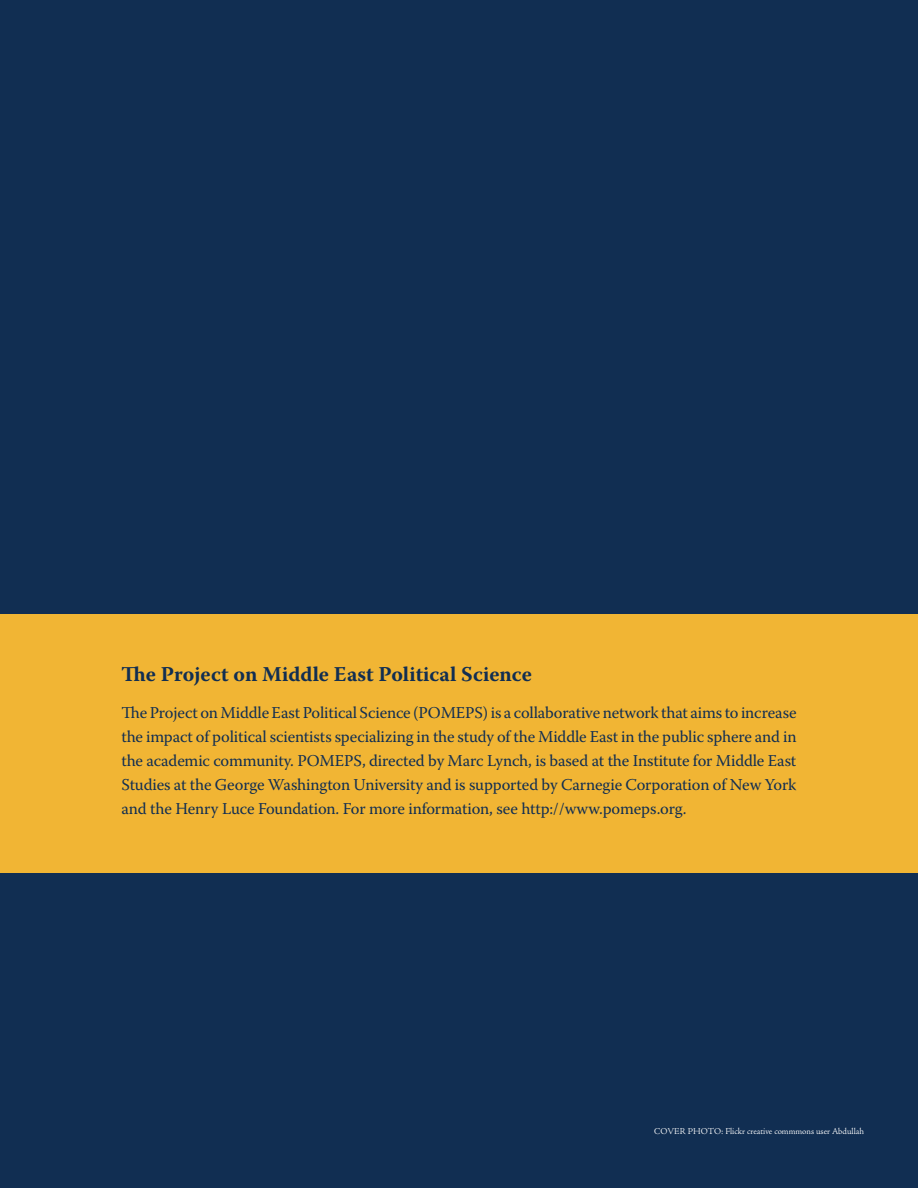
<style>
.page{position:relative;width:918px;height:1188px;background:#112e52}
.page>*{position:absolute;margin:0;border:0;box-sizing:border-box;transform-origin:0 0}
.BodyText_Book_POMEPS{font:700 21px "Warnock Pro";color:#112e52}
.BodyText_Book_POMEPS-2{font:16.5px/24px "Warnock Pro";letter-spacing:-.01em;color:#112e52;text-align:justify}
.t1{font:300 9px "Adobe Jenson Pro";color:#fff}
</style>
<div class="page">
<div style="left:0;top:614px;width:918px;height:259px;background:#f1b534"></div>
<p class="BodyText_Book_POMEPS" style="left:122px;top:661px;width:412px">The Project on Middle East Political Science</p>
<p class="BodyText_Book_POMEPS-2" style="left:122px;top:701px;width:677px">The Project on Middle East Political Science (POMEPS) is a collaborative network that aims to increase the impact of political scientists specializing in the study of the Middle East in the public sphere and in the academic community. POMEPS, directed by Marc Lynch, is based at the Institute for Middle East Studies at the George Washington University and is supported by Carnegie Corporation of New York and the Henry Luce Foundation. For more information, see http://www.pomeps.org.</p>
<p class="t1" style="left:654px;top:1126px;width:211px">COVER PHOTO: Flickr creative commmons user Abdullah</p>
</div>
